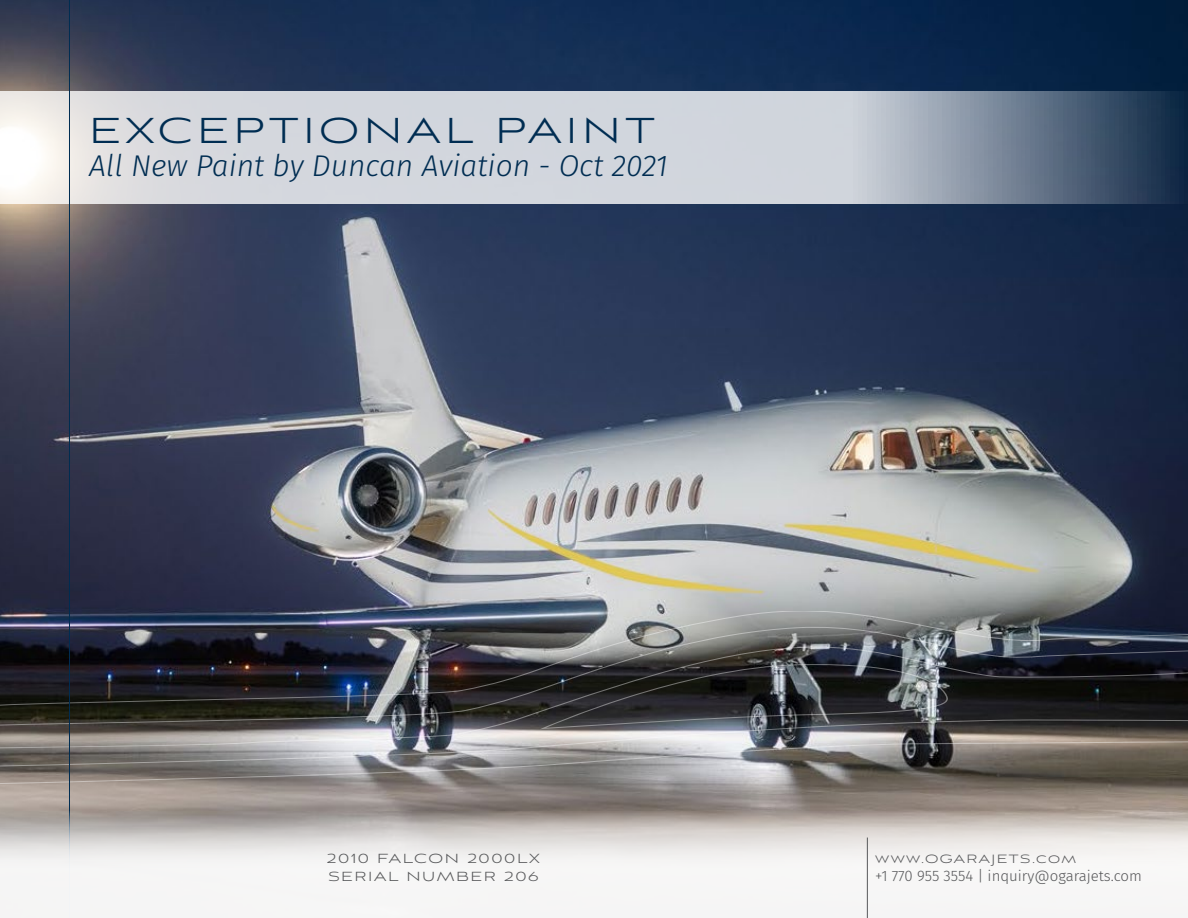
<style>
.page{position:relative;width:1188px;height:918px;background:#fff}
.page>*{position:absolute;margin:0;border:0;box-sizing:border-box;transform-origin:0 0}
.t1{font:300 45px "Aviano Sans";letter-spacing:.1em;color:#002d52}
.t2{font:italic 300 30px "Fira Sans";color:#002d52}
.t3{font:300 16.5px/18px "Aviano Sans";letter-spacing:.1em;color:#57585a}
.t4{font:300 15px "Fira Sans";color:#57585a}
.t5{font:300 15px "Aviano Sans";letter-spacing:.1em;color:#57585a}
</style>
<div class="page">
<img style="left:0;top:0;width:1188px;height:810px">
<img style="left:0;top:611px;width:1188px;height:173px">
<svg style="left:0;top:92px;width:1188px;height:112px;background:#b9bfc8"></svg>
<hr style="left:69px;top:0;width:1px;height:918px;background:#002d52">
<svg style="left:0;top:810px;width:1188px;height:108px;fill:#f5f5f5"></svg>
<hr style="left:867px;top:838px;width:1px;height:80px;background:#57585a">
<h1 class="t1" style="left:89px;top:109px;width:567px">EXCEPTIONAL PAINT</h1>
<p class="t2" style="left:89px;top:144px;width:580px">All New Paint by Duncan Aviation - Oct 2021</p>
<p class="t3" style="left:327px;top:851px;width:214px">2010 FALCON 2000LX<br>SERIAL NUMBER 206</p>
<p class="t5" style="left:875px;top:852px;width:203px">www.OGARAJETS.com</p>
<p class="t4" style="left:875px;top:865px;width:268px">+1 770 955 3554 | inquiry@ogarajets.com</p>
</div>
